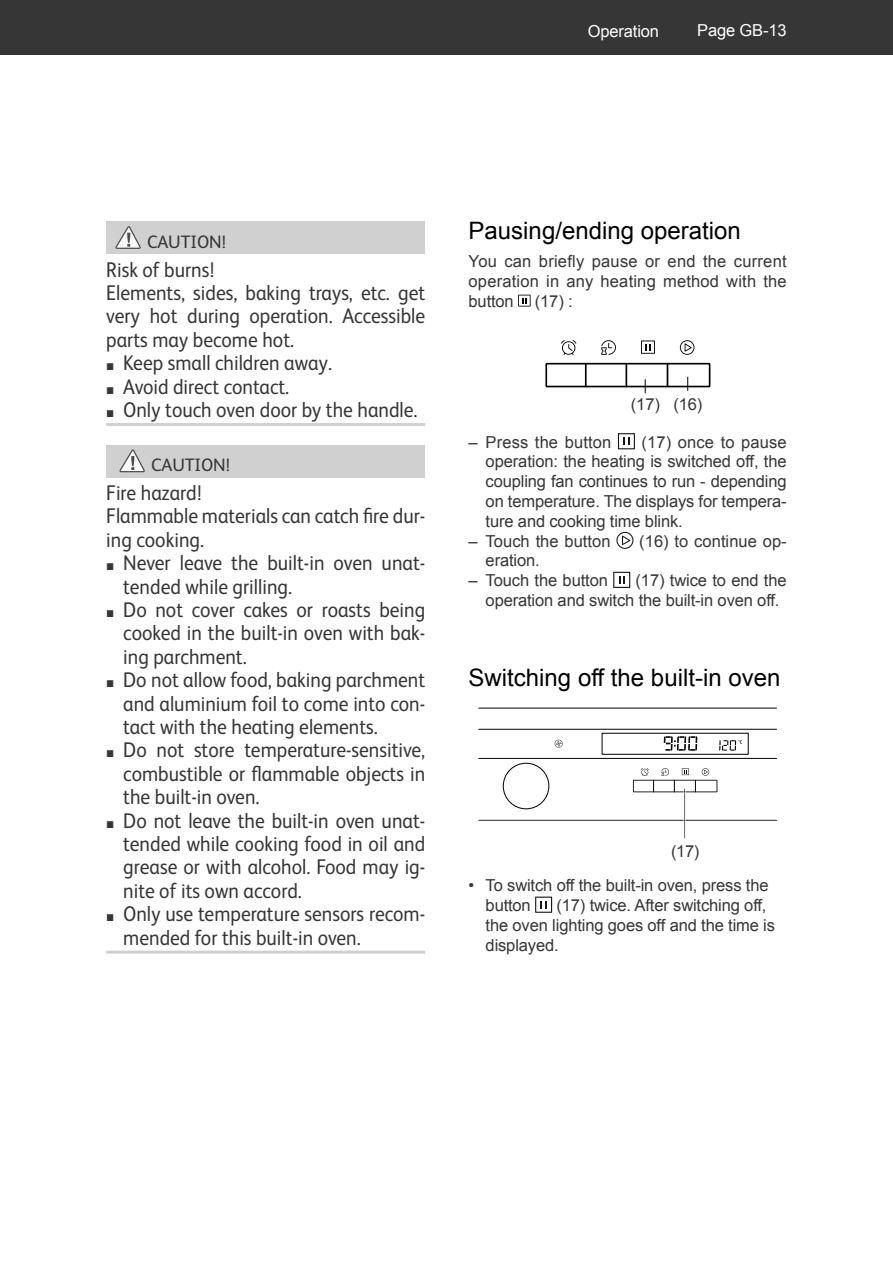
<style>
.page{position:relative;width:893px;height:1263px;background:#fff}
.page>*{position:absolute;margin:0;border:0;box-sizing:border-box;transform-origin:0 0}
.t1{font:24px "Arial";color:#000}
.t2{font:21.3px/23.4px "FS Albert";color:#363636;scale:.92 1}
.t3{font:18px "FS Albert";letter-spacing:-.005em;color:#363636}
.t4{font:16.5px/19.8px "Arial";letter-spacing:-.01em;color:#363636}
.t5{font:16.5px "Arial";letter-spacing:-.01em;color:#fff}
.t6{font:16.5px "Arial";letter-spacing:.01em;color:#363636}
.s1{font-family:"Arial";font-size:14.7px}
</style>
<div class="page">
<div style="left:0;top:0;width:893px;height:54px;background:#363636"></div>
<div style="left:106px;top:221px;width:319px;height:33px;background:#d0d0d0"></div>
<hr style="left:106px;top:423px;width:319px;height:3px;background:#d0d0d0">
<div style="left:106px;top:445px;width:319px;height:33px;background:#d0d0d0"></div>
<hr style="left:106px;top:951px;width:319px;height:3px;background:#d0d0d0">
<svg style="left:115px;top:226px;width:26px;height:23px"></svg>
<svg style="left:119px;top:449px;width:26px;height:23px"></svg>
<svg style="left:518px;top:295px;width:13px;height:12px"></svg>
<svg style="left:644px;top:379px;width:2px;height:14px"></svg>
<div style="left:545px;top:363px;width:165px;height:24px;border:2px solid #000"></div>
<svg style="left:585px;top:364px;width:1px;height:23px"></svg>
<hr style="left:625px;top:364px;width:2px;height:23px;background:#000">
<svg style="left:667px;top:364px;width:1px;height:23px"></svg>
<svg style="left:561px;top:340px;width:15px;height:15px"></svg>
<svg style="left:601px;top:340px;width:15px;height:15px"></svg>
<svg style="left:680px;top:340px;width:14px;height:15px"></svg>
<svg style="left:641px;top:341px;width:14px;height:13px"></svg>
<svg style="left:618px;top:433px;width:17px;height:16px"></svg>
<svg style="left:616px;top:532px;width:17px;height:17px"></svg>
<svg style="left:613px;top:572px;width:17px;height:16px"></svg>
<div style="left:503px;top:763px;width:46px;height:46px;border:1px solid #000;border-radius:50%"></div>
<hr style="left:479px;top:708px;width:297px;height:1px;background:#000">
<hr style="left:479px;top:729px;width:297px;height:1px;background:#000">
<hr style="left:478px;top:820px;width:299px;height:1px;background:#000">
<hr style="left:479px;top:758px;width:297px;height:1px;background:#000">
<svg style="left:664px;top:736px;width:33px;height:15px"></svg>
<svg style="left:719px;top:740px;width:23px;height:11px"></svg>
<svg style="left:555px;top:740px;width:8px;height:8px"></svg>
<svg style="left:633px;top:768px;width:84px;height:70px"></svg>
<svg style="left:535px;top:897px;width:17px;height:16px"></svg>
<p class="t5" style="left:588px;top:22px;width:73px">Operation</p>
<p class="t5" style="left:697px;top:22px;width:91px">Page GB-13</p>
<p class="t3" style="left:147px;top:235px;width:80px">CAUTION!</p>
<p class="t2" style="left:106px;top:259px;width:348px">Risk of burns!<br>Elements, sides, baking trays, etc. get very hot during operation. Accessible parts may become hot.</p>
<p class="t2" style="left:106px;top:353px;width:247px"><span class="s1">■</span> Keep small children away.</p>
<p class="t2" style="left:106px;top:376px;width:200px"><span class="s1">■</span> Avoid direct contact.</p>
<p class="t2" style="left:106px;top:400px;width:340px"><span class="s1">■</span> Only touch oven door by the handle.</p>
<p class="t3" style="left:151px;top:458px;width:80px">CAUTION!</p>
<p class="t2" style="left:106px;top:483px;width:348px">Fire hazard!<br>Flammable materials can catch fire dur&shy;ing cooking.</p>
<p class="t2" style="left:123px;top:553px;width:330px;text-indent:-17px"><span class="s1">■</span> Never leave the built-in oven unat&shy;tended while grilling.</p>
<p class="t2" style="left:123px;top:600px;width:330px;text-align:justify;text-indent:-17px"><span class="s1">■</span> Do not cover cakes or roasts being cooked in the built-in oven with bak&shy;ing parchment.</p>
<p class="t2" style="left:123px;top:670px;width:330px;text-align:justify;text-indent:-17px"><span class="s1">■</span> Do not allow food, baking parchment and aluminium foil to come into con&shy;tact with the heating elements.</p>
<p class="t2" style="left:123px;top:740px;width:330px;text-align:justify;text-indent:-17px"><span class="s1">■</span> Do not store temperature-sensitive, combustible or flammable objects in the built-in oven.</p>
<p class="t2" style="left:123px;top:810px;width:330px;text-align:justify;text-indent:-17px"><span class="s1">■</span> Do not leave the built-in oven unat&shy;tended while cooking food in oil and grease or with alcohol. Food may ig&shy;nite of its own accord.</p>
<p class="t2" style="left:123px;top:904px;width:330px;text-indent:-17px"><span class="s1">■</span> Only use temperature sensors recom&shy;mended for this built-in oven.</p>
<p class="t1" style="left:469px;top:217px;width:274px">Pausing/ending operation</p>
<p class="t4" style="left:469px;top:251px;width:320px;text-align:justify">You can briefly pause or end the current operation in any heating method with the button</p>
<p class="t4" style="left:535px;top:291px;width:39px">(17) :</p>
<p class="t4" style="left:631px;top:395px;width:73px">(17) (16)</p>
<p class="t4" style="left:486px;top:432px;width:303px;text-align:justify;text-indent:156px">(17) once to pause operation: the heating is switched off, the coupling fan continues to run - depending on temperature. The displays for tempera&shy;ture and cooking time blink.</p>
<p class="t4" style="left:469px;top:531px;width:143px">– Touch the button</p>
<p class="t4" style="left:639px;top:531px;width:149px">(16) to continue op-</p>
<p class="t4" style="left:486px;top:551px;width:56px">eration.</p>
<p class="t4" style="left:469px;top:571px;width:141px">– Touch the button</p>
<p class="t6" style="left:469px;top:433px;width:144px">– Press the button</p>
<p class="t4" style="left:486px;top:571px;width:303px;text-indent:150px">(17) twice to end the operation and switch the built-in oven off.</p>
<p class="t1" style="left:469px;top:664px;width:313px">Switching off the built-in oven</p>
<p class="t4" style="left:671px;top:841px;width:30px">(17)</p>
<p class="t4" style="left:486px;top:876px;width:284px;text-indent:-17px">• To switch off the built-in oven, press the button</p>
<p class="t4" style="left:486px;top:895px;width:291px;text-indent:71px">(17) twice. After switching off, the oven lighting goes off and the time is displayed.</p>
</div>
